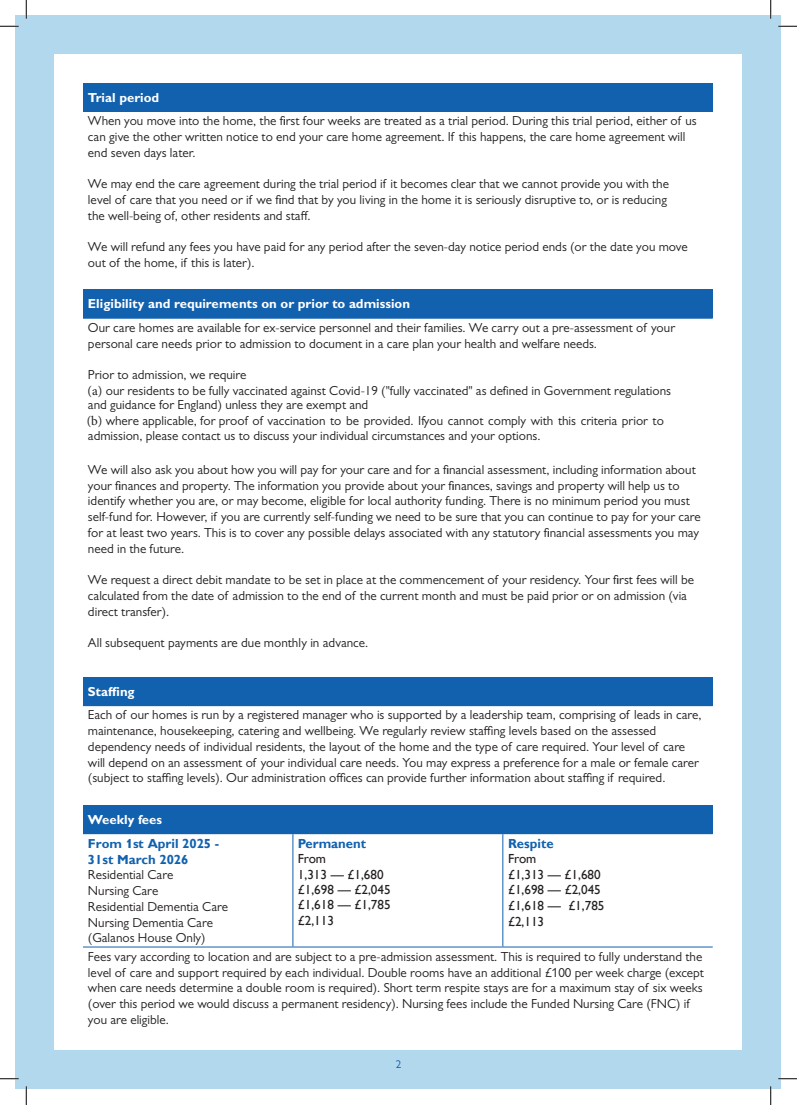
<style>
.page{position:relative;width:797px;height:1105px;background:#fff}
.page>*{position:absolute;margin:0;border:0;box-sizing:border-box;transform-origin:0 0}
.t1{font:13.12px/15.8px "Gill Sans MT Pro";color:#231f20}
.t2{font:13.12px/15.5px "Gill Sans";color:#231f20}
.t3{font:700 13.12px "Gill Sans MT Pro";color:#fff}
.t4{font:700 13.12px/15.8px "Gill Sans";color:#1161af}
.t5{font:11.25px "Gill Sans MT Pro";color:#1161af}
.s1{font-family:"Minion Pro"}
.s2{font-family:"Gill Sans MT Pro"}
</style>
<div class="page">
<div style="left:16px;top:16px;width:765px;height:1073px;background:#b2d8ee"></div>
<div style="left:55px;top:55px;width:687px;height:995px;background:#fff"></div>
<div style="left:83px;top:83px;width:629px;height:28px;background:#1161af"></div>
<hr style="left:83px;top:111px;width:629px;height:1px;background:#1161af">
<div style="left:83px;top:677px;width:629px;height:28px;background:#1161af"></div>
<hr style="left:83px;top:705px;width:629px;height:1px;background:#1161af">
<div style="left:83px;top:805px;width:629px;height:28px;background:#1161af"></div>
<hr style="left:83px;top:833px;width:210px;height:1px;background:#1161af">
<hr style="left:293px;top:833px;width:210px;height:1px;background:#1161af">
<hr style="left:503px;top:833px;width:209px;height:1px;background:#1161af">
<hr style="left:292px;top:834px;width:1px;height:112px;background:#1161af">
<hr style="left:502px;top:834px;width:1px;height:112px;background:#1161af">
<hr style="left:83px;top:946px;width:210px;height:1px;background:#1161af">
<hr style="left:293px;top:946px;width:210px;height:1px;background:#1161af">
<hr style="left:503px;top:946px;width:209px;height:1px;background:#1161af">
<div style="left:83px;top:290px;width:629px;height:28px;background:#1161af"></div>
<hr style="left:83px;top:317px;width:629px;height:2px;background:#1161af">
<svg style="left:0;top:25px;width:19px;height:2px"></svg>
<svg style="left:778px;top:25px;width:19px;height:2px"></svg>
<svg style="left:0;top:1078px;width:19px;height:1px"></svg>
<svg style="left:778px;top:1078px;width:19px;height:1px"></svg>
<svg style="left:25px;top:0;width:2px;height:19px"></svg>
<svg style="left:25px;top:1086px;width:2px;height:19px"></svg>
<svg style="left:770px;top:0;width:1px;height:19px"></svg>
<svg style="left:770px;top:1086px;width:1px;height:19px"></svg>
<p class="t3" style="left:88px;top:89px;width:73px">Trial period</p>
<p class="t1" style="left:88px;top:113px;width:610px">When you move into the home, the first four weeks are treated as a trial period. During this trial period, either of us can give the other written notice to end your care home agreement. If this happens, the care home agreement will end seven days later.</p>
<p class="t1" style="left:88px;top:176px;width:582px">We may end the care agreement during the trial period if it becomes clear that we cannot provide you with the level of care that you need or if we find that by you living in the home it is seriously disruptive to, or is reducing the well-being of, other residents and staff.</p>
<p class="t1" style="left:88px;top:239px;width:601px">We will refund any fees you have paid for any period after the seven-day notice period ends (or the date you move out of the home, if this is later).</p>
<p class="t3" style="left:88px;top:296px;width:323px">Eligibility and requirements on or prior to admission</p>
<p class="t1" style="left:88px;top:320px;width:588px">Our care homes are available for ex-service personnel and their families. We carry out a pre-assessment of your personal care needs prior to admission to document in a care plan your health and welfare needs.</p>
<p class="t1" style="left:88px;top:367px;width:585px">Prior to admission, we require<br><span class="s1">(a)</span> our residents to be fully vaccinated against Covid-19 ("fully vaccinated" as defined in Government regulations</p>
<p class="t1" style="left:87px;top:397px;width:578px;line-height:15.2px">and guidance for England) unless they are exempt and<br><span class="s1">(b)</span> where applicable, for proof of vaccination to be provided. If you cannot comply with this criteria prior to admission, please contact us to discuss your individual circumstances and your options.</p>
<p class="t1" style="left:88px;top:461px;width:614px">We will also ask you about how you will pay for your care and for a financial assessment, including information about your finances and property. The information you provide about your finances, savings and property will help us to identify whether you are, or may become, eligible for local authority funding. There is no minimum period you must self-fund for. However, if you are currently self-funding we need to be sure that you can continue to pay for your care for at least two years. This is to cover any possible delays associated with any statutory financial assessments you may need in the future.</p>
<p class="t1" style="left:88px;top:572px;width:607px">We request a direct debit mandate to be set in place at the commencement of your residency. Your first fees will be calculated from the date of admission to the end of the current month and must be paid prior or on admission (via direct transfer).</p>
<p class="t1" style="left:88px;top:635px;width:282px">All subsequent payments are due monthly in advance.</p>
<p class="t3" style="left:88px;top:683px;width:48px">Staffing</p>
<p class="t1" style="left:88px;top:707px;width:615px">Each of our homes is run by a registered manager who is supported by a leadership team, comprising of leads in care, maintenance, housekeeping, catering and wellbeing. We regularly review staffing levels based on the assessed dependency needs of individual residents, the layout of the home and the type of care required. Your level of care will depend on an assessment of your individual care needs. You may express a preference for a male or female carer (subject to staffing levels). Our administration offices can provide further information about staffing if required.</p>
<p class="t3" style="left:88px;top:811px;width:76px">Weekly fees</p>
<p class="t4" style="left:88px;top:836px;width:133px"><span class="s2">From 1st</span> April 2025 -<br>31st March 2026</p>
<p class="t1" style="left:88px;top:867px;width:142px">Residential Care<br>Nursing Care<br>Residential Dementia Care<br>Nursing Dementia Care (Galanos House Only)</p>
<p class="t4" style="left:508px;top:835px;width:47px">Respite</p>
<p class="t2" style="left:508px;top:851px;width:98px">From<br>£1,313 — £1,680 £1,698 — £2,045 £1,618 — £1,785 £2,113</p>
<p class="t1" style="left:88px;top:948px;width:617px">Fees vary according to location and are subject to a pre-admission assessment. This is required to fully understand the level of care and support required by each individual. Double rooms have an additional £100 per week charge (except when care needs determine a double room is required). Short term respite stays are for a maximum stay of six weeks (over this period we would discuss a permanent residency). Nursing fees include the Funded Nursing Care (FNC) if you are eligible.</p>
<p class="t5" style="left:395px;top:1058px;width:7px">2</p>
<p class="t4" style="left:298px;top:836px;width:70px">Permanent</p>
<p class="t2" style="left:298px;top:851px;width:94px">From<br>1,313 — £1,680 £1,698 — £2,045 £1,618 — £1,785 £2,113</p>
</div>
